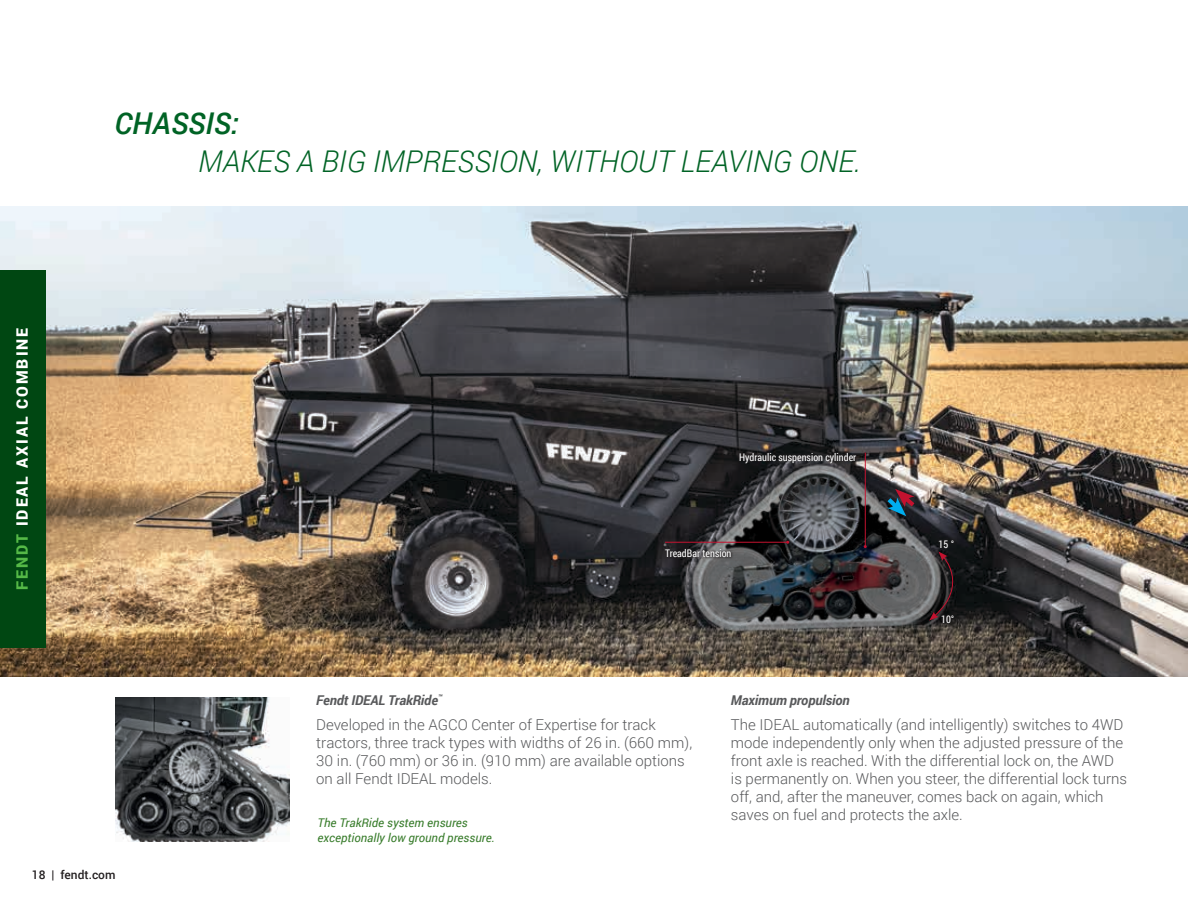
<style>
.page{position:relative;width:1188px;height:918px;background:#fff}
.page>*{position:absolute;margin:0;border:0;box-sizing:border-box;transform-origin:0 0}
.t1{font:italic 300 30px "Roboto";color:#006325}
.t2{font:italic 500 30px "Roboto";color:#006325}
.t3{font:900 15.75px "Roboto";letter-spacing:.125em;color:#fff}
.t4{font:300 15px/18px "Roboto";color:#58595b}
.t5{font:italic 700 13.5px "Roboto";letter-spacing:-.01em;color:#58595b}
.t6{font:italic 12px/15px "Roboto";color:#387c2b}
.t7{font:500 12px "Roboto";color:#231f20}
.t8{font:10.5px "Roboto Condensed";letter-spacing:.005em;color:#fff;scale:.95 1}
.s1{color:#55b947}
</style>
<div class="page">
<img style="left:0;top:206px;width:1188px;height:470px">
<img style="left:680px;top:450px;width:274px;height:189px">
<svg style="left:881px;top:489px;width:40px;height:27px"></svg>
<hr style="left:665px;top:542px;width:123px;height:1px;background:#c4122f">
<hr style="left:865px;top:453px;width:1px;height:94px;background:#c4122f">
<svg style="left:929px;top:551px;width:41px;height:70px;background:#2f292b"></svg>
<div style="left:937px;top:537px;width:20px;height:13px;background:#161719"></div>
<div style="left:939px;top:612px;width:18px;height:13px;background:#231f20;opacity:.75"></div>
<div style="left:737px;top:450px;width:122px;height:15px;background:#231f20;opacity:.75"></div>
<div style="left:662px;top:546px;width:72px;height:14px;background:#231f20;opacity:.75"></div>
<img style="left:116px;top:697px;width:173px;height:145px">
<div style="left:0;top:270px;width:45px;height:378px;background:#004712"></div>
<p class="t3" style="left:11px;top:590px;width:264px;rotate:-90deg"><span class="s1">FENDT</span> IDEAL AXIAL COMBINE</p>
<h1 class="t2" style="left:114px;top:102px;width:126px">CHASSIS:</h1>
<h1 class="t1" style="left:198px;top:140px;width:665px">MAKES A BIG IMPRESSION, WITHOUT LEAVING ONE.</h1>
<p class="t8" style="left:739px;top:450px;width:125px">Hydraulic suspension cylinder</p>
<p class="t8" style="left:665px;top:546px;width:71px">TreadBar tension</p>
<p class="t8" style="left:939px;top:537px;width:18px">15 °</p>
<p class="t8" style="left:941px;top:612px;width:15px">10°</p>
<p class="t5" style="left:316px;top:691px;width:128px">Fendt IDEAL TrakRide<sup>™</sup></p>
<p class="t4" style="left:316px;top:715px;width:377px">Developed in the AGCO Center of Expertise for track tractors, three track types with widths of 26 in. (660 mm), 30 in. (760 mm) or 36 in. (910 mm) are available options on all Fendt IDEAL models.</p>
<p class="t6" style="left:318px;top:815px;width:179px">The TrakRide system ensures exceptionally low ground pressure.</p>
<p class="t5" style="left:731px;top:691px;width:120px">Maximum propulsion</p>
<p class="t4" style="left:731px;top:715px;width:398px">The IDEAL automatically (and intelligently) switches to 4WD mode independently only when the adjusted pressure of the front axle is reached. With the differential lock on, the AWD is permanently on. When you steer, the differential lock turns off, and, after the maneuver, comes back on again, which saves on fuel and protects the axle.</p>
<p class="t7" style="left:32px;top:866px;width:85px">18 | fendt.com</p>
</div>
